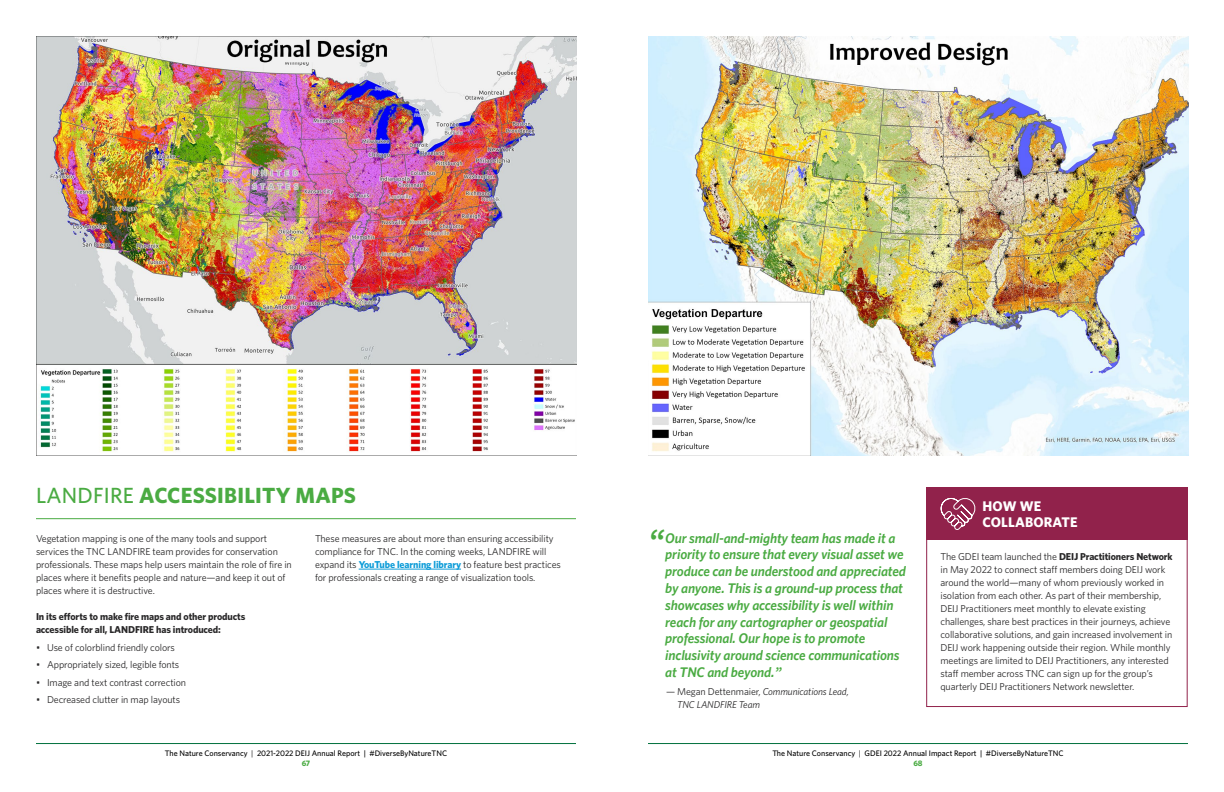
<style>
.page{position:relative;width:1224px;height:792px;background:#fff}
.page>*{position:absolute;margin:0;border:0;box-sizing:border-box;transform-origin:0 0}
.t1{font:italic 700 32px "Source Sans Pro";color:#4aab42}
.t2{font:700 22px "Whitney";letter-spacing:.01em;color:#4aab42}
.t3{font:italic 600 14px/16.8px "Whitney";letter-spacing:-.01em;color:#4aab42}
.t4{font:700 14px/16.8px "Whitney";letter-spacing:.01em;color:#fff}
.t5{font:10px/13px "Whitney";letter-spacing:-.01em;color:#292829}
.t6{font:700 10px/13px "Whitney";letter-spacing:-.01em;color:#292829}
.t7{font:italic 10px/13px "Whitney";letter-spacing:-.01em;color:#292829}
.t8{font:500 8px/9.6px "Whitney";color:#000;text-align:center}
.s1{font-weight:500}
.s2{font-weight:700;color:#0d9cd8}
.s3{font-family:"Source Sans Pro";font-weight:700}
.s4{font-style:normal}
.s5{font-weight:700}
.s6{font-weight:400}
.s7{font-weight:700;color:#4aab42}
</style>
<div class="page">
<hr style="left:36px;top:743px;width:540px;height:1px;background:#00703d">
<hr style="left:648px;top:743px;width:540px;height:1px;background:#00703d">
<img style="left:36px;top:36px;width:540px;height:419px">
<img style="left:648px;top:36px;width:540px;height:419px">
<hr style="left:36px;top:518px;width:540px;height:1px;background:#4aab42">
<hr style="left:359px;top:569px;width:102px;height:1px;background:#0d9cd8">
<div style="left:926px;top:498px;width:262px;height:209px;border:1px solid #91224b"></div>
<div style="left:926px;top:487px;width:262px;height:53px;background:#91224b"></div>
<svg style="left:940px;top:498px;width:36px;height:32px"></svg>
<h2 class="t2" style="left:36px;top:482px;width:322px"><span class="s1">LANDFIRE</span> ACCESSIBILITY MAPS</h2>
<p class="t5" style="left:36px;top:532px;width:257px">Vegetation mapping is one of the many tools and support services the TNC LANDFIRE team provides for conservation professionals. These maps help users maintain the role of fire in places where it benefits people and nature—and keep it out of places where it is destructive.</p>
<p class="t6" style="left:36px;top:610px;width:211px">In its efforts to make fire maps and other products accessible for all, LANDFIRE has introduced:</p>
<p class="t5" style="left:36px;top:641px;width:140px">• Use of colorblind friendly colors</p>
<p class="t5" style="left:36px;top:658px;width:145px">• Appropriately sized, legible fonts</p>
<p class="t5" style="left:36px;top:676px;width:152px">• Image and text contrast correction</p>
<p class="t5" style="left:36px;top:693px;width:146px">• Decreased clutter in map layouts</p>
<p class="t5" style="left:315px;top:532px;width:247px">These measures are about more than ensuring accessibility compliance for TNC. In the coming weeks, LANDFIRE will expand its <span class="s2">YouTube learning library</span> to feature best practices for professionals creating a range of visualization tools.</p>
<h1 class="t1" style="left:648px;top:518px;width:18px">“</h1>
<p class="t3" style="left:665px;top:529px;width:242px">Our small-and-mighty team has made it a priority to ensure that every visual asset we produce can be understood and appreciated by anyone. This is a ground-up process that showcases why accessibility is well within reach for any cartographer or geospatial professional. Our hope is to promote inclusivity around science communications at TNC and beyond.<span class="s3">”</span></p>
<p class="t7" style="left:677px;top:684px;width:173px;text-indent:-11px"><span class="s4">— Megan Dettenmaier,</span> Communications Lead,<br>TNC LANDFIRE Team</p>
<h3 class="t4" style="left:983px;top:497px;width:96px">HOW WE<br>COLLABORATE</h3>
<p class="t5" style="left:940px;top:549px;width:234px">The GDEI team launched the <span class="s5">DEIJ Practitioners Network </span>in May 2022 to connect staff members doing DEIJ work around the world—many of whom previously worked in isolation from each other. As part of their membership, DEIJ Practitioners meet monthly to elevate existing challenges, share best practices in their journeys, achieve collaborative solutions, and gain increased involvement in DEIJ work happening outside their region. While monthly meetings are limited to DEIJ Practitioners, any interested staff member across TNC can sign up for the group’s quarterly DEIJ Practitioners Network newsletter.</p>
<p class="t8" style="left:165px;top:748px;width:284px">The Nature Conservancy <span class="s6">|</span> 2021-2022 DEIJ Annual Report | #DiverseByNatureTNC<br><span class="s7">67</span></p>
<p class="t8" style="left:772px;top:748px;width:293px">The Nature Conservancy <span class="s6">|</span> GDEI 2022 Annual Impact Report | #DiverseByNatureTNC<br><span class="s7">68</span></p>
</div>
